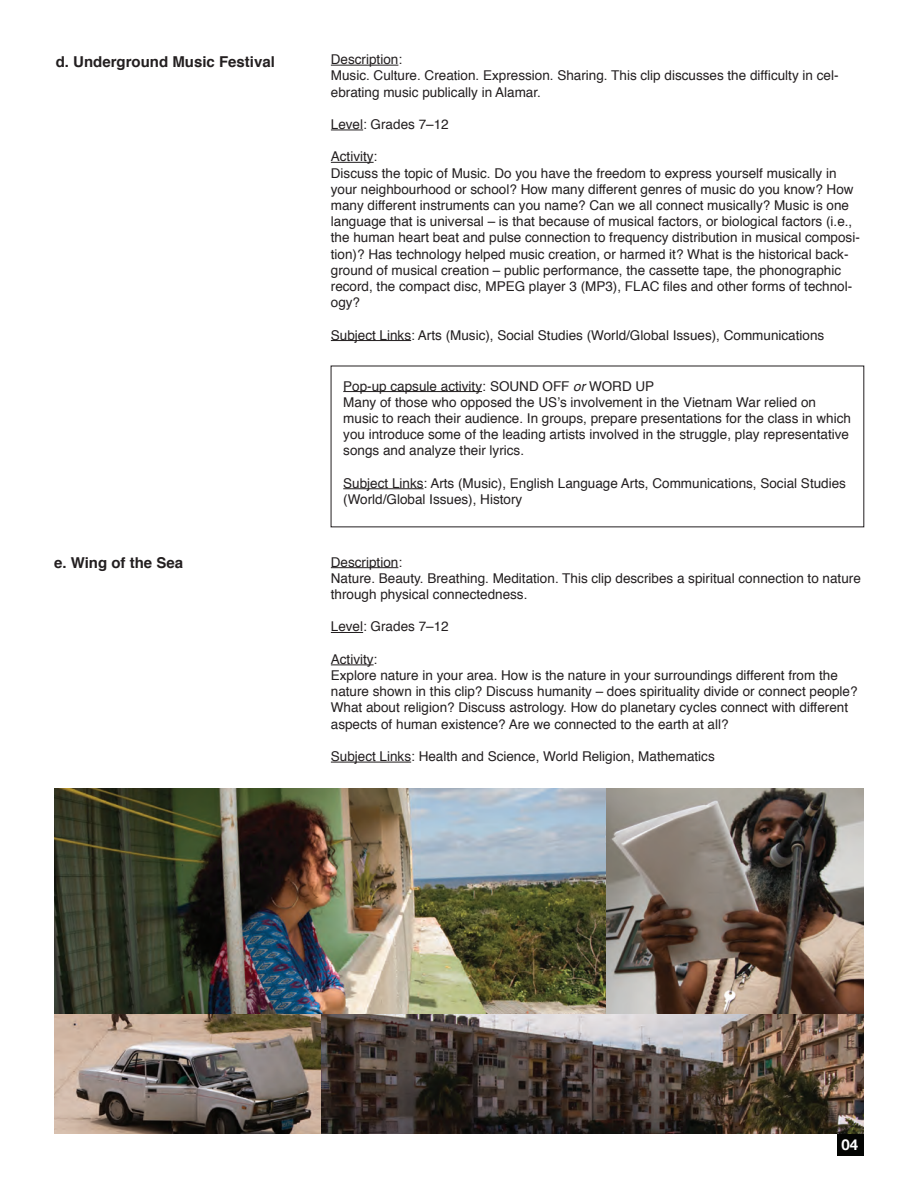
<style>
.page{position:relative;width:918px;height:1188px;background:#fff}
.page>*{position:absolute;margin:0;border:0;box-sizing:border-box;transform-origin:0 0}
.t1{font:700 15px "Helvetica";color:#231f20}
.t2{font:700 15px "Helvetica Neue";color:#fff}
.t3{font:13.5px/16.2px "Helvetica";color:#231f20}
.s1{font-style:italic}
</style>
<div class="page">
<img style="left:321px;top:1013px;width:543px;height:121px">
<img style="left:54px;top:1013px;width:267px;height:121px">
<img style="left:54px;top:789px;width:552px;height:224px">
<hr style="left:331px;top:65px;width:67px;height:1px;background:#231f20">
<hr style="left:331px;top:130px;width:32px;height:1px;background:#231f20">
<hr style="left:331px;top:162px;width:43px;height:1px;background:#231f20">
<hr style="left:331px;top:340px;width:80px;height:1px;background:#231f20">
<img style="left:606px;top:789px;width:258px;height:224px">
<div style="left:838px;top:1134px;width:26px;height:22px;background:#040503"></div>
<hr style="left:331px;top:567px;width:67px;height:1px;background:#231f20">
<hr style="left:331px;top:632px;width:32px;height:1px;background:#231f20">
<hr style="left:331px;top:665px;width:43px;height:1px;background:#231f20">
<hr style="left:331px;top:762px;width:80px;height:1px;background:#231f20">
<hr style="left:343px;top:391px;width:139px;height:1px;background:#231f20">
<hr style="left:343px;top:488px;width:81px;height:1px;background:#231f20">
<p class="t1" style="left:56px;top:49px;width:221px">d. Underground Music Festival</p>
<p class="t3" style="left:331px;top:52px;width:509px">Description:<br>Music. Culture. Creation. Expression. Sharing. This clip discusses the difficulty in cel&shy;ebrating music publically in Alamar.</p>
<p class="t3" style="left:331px;top:116px;width:119px">Level: Grades 7–12</p>
<p class="t3" style="left:331px;top:149px;width:531px">Activity:<br>Discuss the topic of Music. Do you have the freedom to express yourself musically in your neighbourhood or school? How many different genres of music do you know? How many different instruments can you name? Can we all connect musically? Music is one language that is universal – is that because of musical factors, or biological factors (i.e., the human heart beat and pulse connection to frequency distribution in musical composi&shy;tion)? Has technology helped music creation, or harmed it? What is the historical back&shy;ground of musical creation – public performance, the cassette tape, the phonographic record, the compact disc, MPEG player 3 (MP3), FLAC files and other forms of technol&shy;ogy?</p>
<p class="t3" style="left:331px;top:327px;width:495px">Subject Links: Arts (Music), Social Studies (World/Global Issues), Communications</p>
<p class="t1" style="left:54px;top:550px;width:131px">e. Wing of the Sea</p>
<p class="t3" style="left:343px;top:378px;width:509px">Pop-up capsule activity: SOUND OFF <span class="s1">or</span> WORD UP<br>Many of those who opposed the US’s involvement in the Vietnam War relied on music to reach their audience. In groups, prepare presentations for the class in which you introduce some of the leading artists involved in the struggle, play representative songs and analyze their lyrics.</p>
<p class="t3" style="left:343px;top:475px;width:504px">Subject Links: Arts (Music), English Language Arts, Communications, Social Studies (World/Global Issues), History</p>
<p class="t3" style="left:331px;top:554px;width:532px">Description:<br>Nature. Beauty. Breathing. Meditation. This clip describes a spiritual connection to nature through physical connectedness.</p>
<p class="t3" style="left:331px;top:619px;width:119px">Level: Grades 7–12</p>
<p class="t3" style="left:331px;top:651px;width:528px">Activity:<br>Explore nature in your area. How is the nature in your surroundings different from the nature shown in this clip? Discuss humanity – does spirituality divide or connect people?<br>What about religion? Discuss astrology. How do planetary cycles connect with different aspects of human existence? Are we connected to the earth at all?</p>
<p class="t3" style="left:331px;top:749px;width:385px">Subject Links: Health and Science, World Religion, Mathematics</p>
<p class="t2" style="left:841px;top:1135px;width:18px">04</p>
</div>
